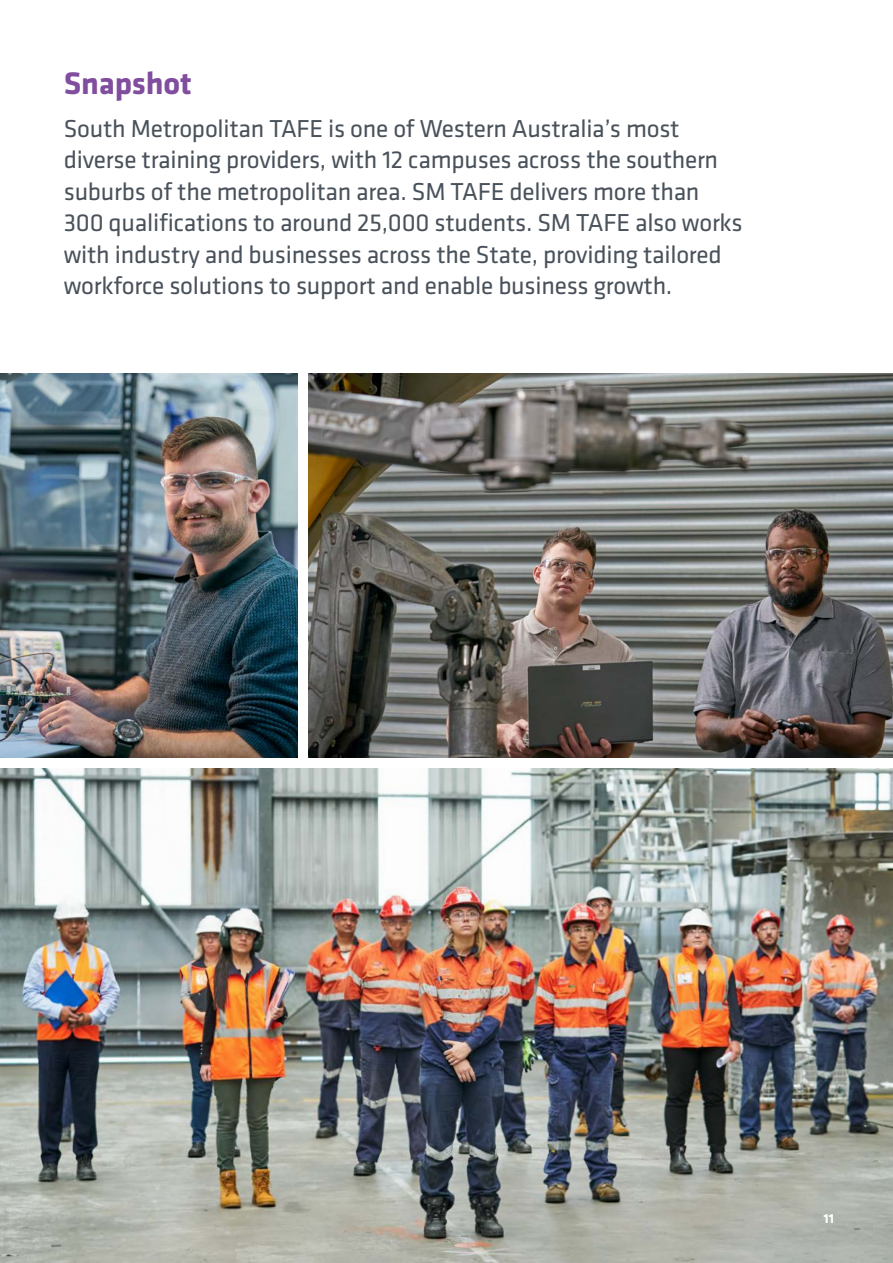
<style>
.page{position:relative;width:893px;height:1263px;background:#fff}
.page>*{position:absolute;margin:0;border:0;box-sizing:border-box;transform-origin:0 0}
.H1_Heading{font:700 32.25px "Klavika";letter-spacing:-.005em;color:#814d9e}
.intro{font:25.35px/31.5px "Klavika Basic";letter-spacing:-.01em;color:#49515a}
.t1{font:700 13.5px "Klavika";color:#fff}
</style>
<div class="page">
<img style="left:0;top:374px;width:298px;height:384px">
<img style="left:308px;top:374px;width:585px;height:384px">
<img style="left:0;top:768px;width:893px;height:495px">
<p class="H1_Heading" style="left:64px;top:66px;width:129px">Snapshot</p>
<p class="intro" style="left:64px;top:112px;width:680px">South Metropolitan TAFE is one of Western Australia’s most diverse training providers, with 12 campuses across the southern suburbs of the metropolitan area. SM TAFE delivers more than 300 qualifications to around 25,000 students. SM TAFE also works with industry and businesses across the State, providing tailored workforce solutions to support and enable business growth.</p>
<p class="t1" style="left:823px;top:1211px;width:12px">11</p>
</div>
